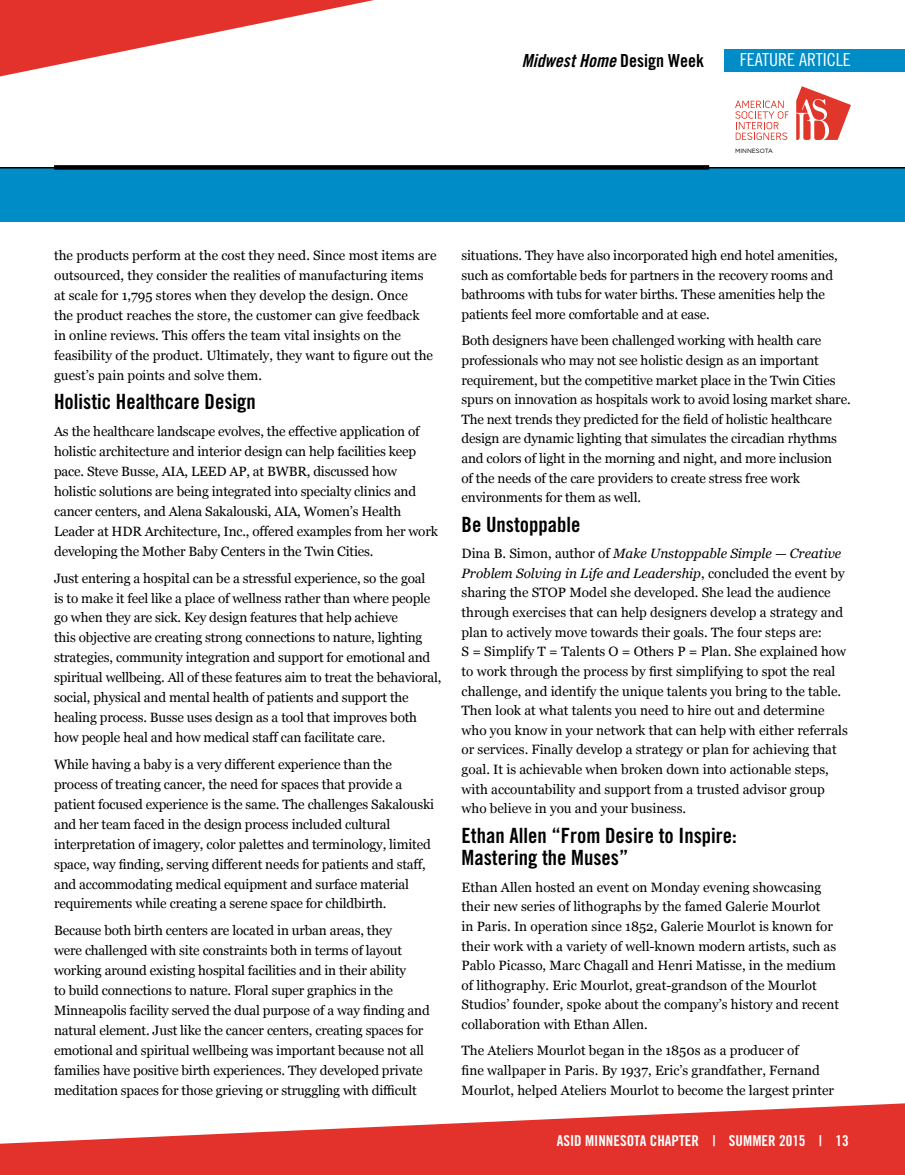
<style>
.page{position:relative;width:905px;height:1175px;background:#fff}
.page>*{position:absolute;margin:0;border:0;box-sizing:border-box;transform-origin:0 0}
.t1{font:21px/22.6px "Trade Gothic LT Std Bd Cn 20";color:#000}
.t2{font:18px "Trade Gothic LT Std Bd Cn 20 Obl";color:#000}
.t3{font:18px "Trade Gothic LT Std Cn 18";color:#fff}
.t4{font:15px "Trade Gothic LT Std Bd Cn 20";color:#fff}
.t5{font:13.5px/20px "Georgia";letter-spacing:-.015em;color:#000}
.t6{font:6.15px "Gotham";color:#000}
.s1{font-family:"Trade Gothic LT Std Bd Cn 20"}
.s2{font-style:italic}
</style>
<div class="page">
<svg style="left:0;top:1103px;width:904px;height:71px;fill:#e3322b"></svg>
<div style="left:0;top:168px;width:904px;height:53px;background:#008dc7"></div>
<hr style="left:0;top:167px;width:904px;height:1px;background:#000">
<div style="left:724px;top:49px;width:180px;height:22px;background:#008dc7"></div>
<svg style="left:735px;top:101px;width:53px;height:39px"></svg>
<svg style="left:796px;top:86px;width:54px;height:54px"></svg>
<svg style="left:0;top:0;width:374px;height:76px"></svg>
<div style="left:54px;top:165px;width:655px;height:5px;background:#000"></div>
<h2 class="t2" style="left:522px;top:50px;width:183px">Midwest Home <span class="s1">Design Week</span></h2>
<h2 class="t3" style="left:740px;top:49px;width:112px">FEATURE ARTICLE</h2>
<p class="t6" style="left:735px;top:147px;width:39px">MINNESOTA</p>
<p class="t5" style="left:54px;top:245px;width:384px">the products perform at the cost they need. Since most items are outsourced, they consider the realities of manufacturing items at scale for 1,795 stores when they develop the design. Once<br>the product reaches the store, the customer can give feedback<br>in online reviews. This offers the team vital insights on the feasibility of the product. Ultimately, they want to figure out the guest’s pain points and solve them.</p>
<h1 class="t1" style="left:54px;top:390px;width:203px">Holistic Healthcare Design</h1>
<p class="t5" style="left:54px;top:421px;width:385px">As the healthcare landscape evolves, the effective application of holistic architecture and interior design can help facilities keep pace. Steve Busse, AIA, LEED AP, at BWBR, discussed how holistic solutions are being integrated into specialty clinics and cancer centers, and Alena Sakalouski, AIA, Women’s Health Leader at HDR Architecture, Inc., offered examples from her work developing the Mother Baby Centers in the Twin Cities.</p>
<p class="t5" style="left:54px;top:567px;width:389px">Just entering a hospital can be a stressful experience, so the goal<br>is to make it feel like a place of wellness rather than where people go when they are sick. Key design features that help achieve<br>this objective are creating strong connections to nature, lighting strategies, community integration and support for emotional and spiritual wellbeing. All of these features aim to treat the behavioral, social, physical and mental health of patients and support the healing process. Busse uses design as a tool that improves both how people heal and how medical staff can facilitate care.</p>
<p class="t5" style="left:54px;top:753px;width:381px">While having a baby is a very different experience than the process of treating cancer, the need for spaces that provide a patient focused experience is the same. The challenges Sakalouski and her team faced in the design process included cultural interpretation of imagery, color palettes and terminology, limited space, way finding, serving different needs for patients and staff, and accommodating medical equipment and surface material requirements while creating a serene space for childbirth.</p>
<p class="t5" style="left:54px;top:920px;width:377px">Because both birth centers are located in urban areas, they<br>were challenged with site constraints both in terms of layout working around existing hospital facilities and in their ability<br>to build connections to nature. Floral super graphics in the Minneapolis facility served the dual purpose of a way finding and natural element. Just like the cancer centers, creating spaces for emotional and spiritual wellbeing was important because not all families have positive birth experiences. They developed private meditation spaces for those grieving or struggling with difficult</p>
<p class="t5" style="left:461px;top:245px;width:378px">situations. They have also incorporated high end hotel amenities, such as comfortable beds for partners in the recovery rooms and bathrooms with tubs for water births. These amenities help the patients feel more comfortable and at ease.</p>
<p class="t5" style="left:461px;top:330px;width:390px">Both designers have been challenged working with health care professionals who may not see holistic design as an important requirement, but the competitive market place in the Twin Cities spurs on innovation as hospitals work to avoid losing market share.<br>The next trends they predicted for the field of holistic healthcare design are dynamic lighting that simulates the circadian rhythms and colors of light in the morning and night, and more inclusion<br>of the needs of the care providers to create stress free work environments for them as well.</p>
<h1 class="t1" style="left:461px;top:513px;width:120px">Be Unstoppable</h1>
<p class="t5" style="left:461px;top:543px;width:388px">Dina B. Simon, author of <span class="s2">Make Unstoppable Simple — Creative Problem Solving in Life and Leadership</span>, concluded the event by sharing the STOP Model she developed. She lead the audience through exercises that can help designers develop a strategy and plan to actively move towards their goals. The four steps are:<br>S = Simplify T = Talents O = Others P = Plan. She explained how to work through the process by first simplifying to spot the real challenge, and identify the unique talents you bring to the table.<br>Then look at what talents you need to hire out and determine who you know in your network that can help with either referrals or services. Finally develop a strategy or plan for achieving that goal. It is achievable when broken down into actionable steps, with accountability and support from a trusted advisor group who believe in you and your business.</p>
<h1 class="t1" style="left:461px;top:823px;width:277px">Ethan Allen “From Desire to Inspire:<br>Mastering the Muses”</h1>
<p class="t5" style="left:461px;top:876px;width:379px">Ethan Allen hosted an event on Monday evening showcasing their new series of lithographs by the famed Galerie Mourlot<br>in Paris. In operation since 1852, Galerie Mourlot is known for their work with a variety of well-known modern artists, such as Pablo Picasso, Marc Chagall and Henri Matisse, in the medium of lithography. Eric Mourlot, great-grandson of the Mourlot Studios’ founder, spoke about the company’s history and recent collaboration with Ethan Allen.</p>
<p class="t5" style="left:461px;top:1040px;width:374px">The Ateliers Mourlot began in the 1850s as a producer of<br>fine wallpaper in Paris. By 1937, Eric’s grandfather, Fernand<br>Mourlot, helped Ateliers Mourlot to become the largest printer</p>
<p class="t4" style="left:556px;top:1131px;width:294px">ASID MINNESOTA CHAPTER | SUMMER 2015 | 13</p>
</div>
